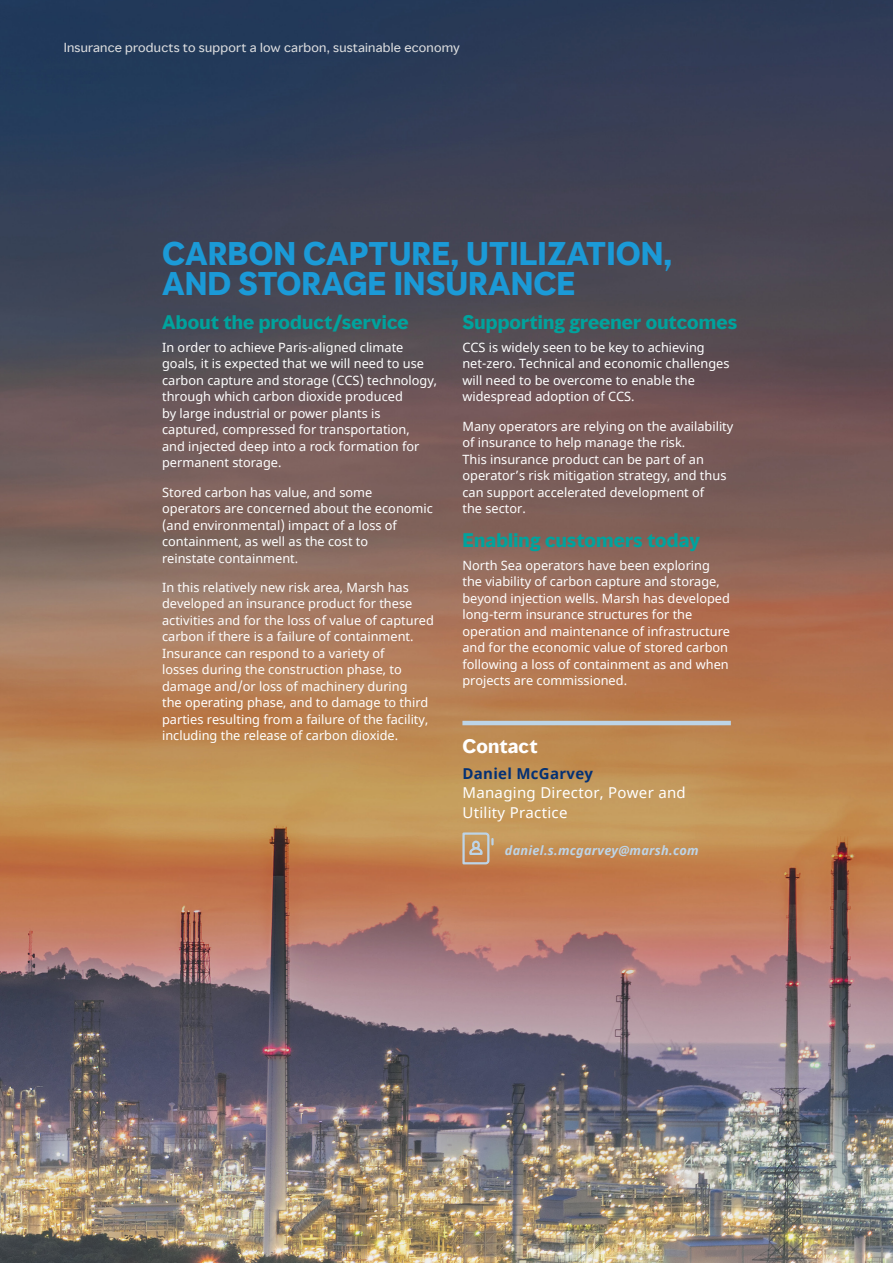
<style>
.page{position:relative;width:893px;height:1263px;background:#fff}
.page>*{position:absolute;margin:0;border:0;box-sizing:border-box;transform-origin:0 0}
.Body_Headline__20_20{font:700 30px/30px "MMC Display";color:#1b9ad7}
.Body_Subhead__12_14{font:700 18px "MMC Display";letter-spacing:.01em;color:#00a39d}
.Body_Subhead__12_14-2{font:700 18px "MMC Display";letter-spacing:.01em;color:#fff}
.Job_Title__10_13{font:15px/19.5px "Noto Sans";letter-spacing:.02em;color:#fff}
.Contact_Name__10_13{font:700 15px "Noto Sans";letter-spacing:.02em;color:#043174}
.Body__8_5_11{font:12.75px/16.5px "Noto Sans";color:#fff}
.Contact_Email__8_5_1{font:italic 700 12.75px "Noto Sans";letter-spacing:.02em;color:#bdd4e7}
.Document_Title{font:12px "MMC Display";letter-spacing:.02em;color:#dcdddf}
</style>
<div class="page">
<img style="left:0;top:0;width:893px;height:1263px">
<svg style="left:461px;top:831px;width:34px;height:34px"></svg>
<hr style="left:462px;top:721px;width:269px;height:4px;background:#bdd4e7">
<p class="Document_Title" style="left:64px;top:39px;width:398px">Insurance products to support a low carbon, sustainable economy</p>
<h3 class="Body_Headline__20_20" style="left:162px;top:239px;width:511px">CARBON CAPTURE, UTILIZATION,<br>AND STORAGE INSURANCE</h3>
<h4 class="Body_Subhead__12_14" style="left:162px;top:310px;width:248px">About the product/service</h4>
<p class="Body__8_5_11" style="left:162px;top:339px;width:277px">In order to achieve Paris-aligned climate goals, it is expected that we will need to use carbon capture and storage (CCS) technology, through which carbon dioxide produced<br>by large industrial or power plants is captured, compressed for transportation,<br>and injected deep into a rock formation for permanent storage.</p>
<p class="Body__8_5_11" style="left:162px;top:484px;width:272px">Stored carbon has value, and some operators are concerned about the economic (and environmental) impact of a loss of containment, as well as the cost to<br>reinstate containment.</p>
<p class="Body__8_5_11" style="left:162px;top:579px;width:273px">In this relatively new risk area, Marsh has developed an insurance product for these activities and for the loss of value of captured carbon if there is a failure of containment.<br>Insurance can respond to a variety of<br>losses during the construction phase, to damage and/or loss of machinery during<br>the operating phase, and to damage to third parties resulting from a failure of the facility, including the release of carbon dioxide.</p>
<h4 class="Body_Subhead__12_14" style="left:462px;top:310px;width:276px">Supporting greener outcomes</h4>
<p class="Body__8_5_11" style="left:462px;top:339px;width:269px">CCS is widely seen to be key to achieving net-zero. Technical and economic challenges will need to be overcome to enable the widespread adoption of CCS.</p>
<p class="Body__8_5_11" style="left:462px;top:418px;width:272px">Many operators are relying on the availability of insurance to help manage the risk.<br>This insurance product can be part of an operator’s risk mitigation strategy, and thus can support accelerated development of<br>the sector.</p>
<h4 class="Body_Subhead__12_14" style="left:462px;top:528px;width:239px">Enabling customers today</h4>
<p class="Body__8_5_11" style="left:462px;top:557px;width:269px">North Sea operators have been exploring the viability of carbon capture and storage, beyond injection wells. Marsh has developed long-term insurance structures for the operation and maintenance of infrastructure and for the economic value of stored carbon following a loss of containment as and when projects are commissioned.</p>
<h4 class="Body_Subhead__12_14-2" style="left:462px;top:734px;width:77px">Contact</h4>
<p class="Contact_Name__10_13" style="left:462px;top:762px;width:132px">Daniel McGarvey</p>
<p class="Job_Title__10_13" style="left:462px;top:783px;width:225px">Managing Director, Power and<br>Utility Practice</p>
<p class="Contact_Email__8_5_1" style="left:505px;top:841px;width:195px">daniel.s.mcgarvey@marsh.com</p>
</div>
